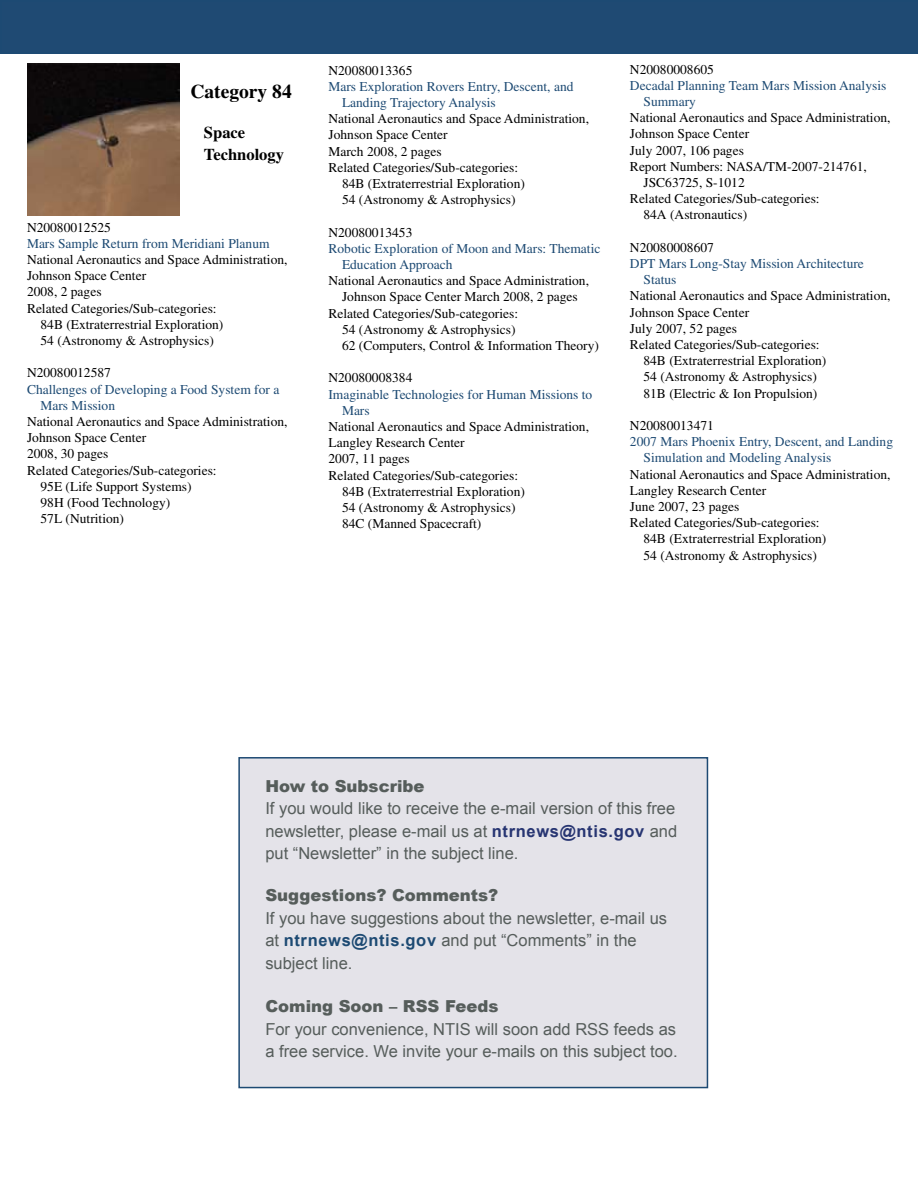
<style>
.page{position:relative;width:918px;height:1188px;background:#fff}
.page>*{position:absolute;margin:0;border:0;box-sizing:border-box;transform-origin:0 0}
.t1{font:700 19.5px "Times";color:#000}
.t2{font:16.5px/22.5px "Arial";color:#565d5b}
.t3{font:900 16.5px "Arial";color:#565d5b}
.t4{font:700 16.5px/21.6px "Times";color:#000}
.t5{font:13.5px "Times";color:#000}
.t6{font:13.5px/16.2px "Times";color:#1d4a73}
.s1{font-weight:700;color:#273572}
.s2{font-weight:700;color:#1d4a73}
</style>
<div class="page">
<div style="left:0;top:0;width:918px;height:54px;background:#1f4a73"></div>
<img style="left:27px;top:64px;width:153px;height:152px">
<div style="left:239px;top:758px;width:468px;height:330px;background:#e4e3e9"></div>
<div style="left:238px;top:757px;width:470px;height:331px;border:2px solid #1d4a73"></div>
<h1 class="t1" style="left:190px;top:80px;width:103px">Category 84</h1>
<p class="t4" style="left:204px;top:121px;width:82px">Space<br>Technology</p>
<p class="t5" style="left:27px;top:220px;width:85px">N20080012525</p>
<p class="t6" style="left:27px;top:235px;width:244px">Mars Sample Return from Meridiani Planum</p>
<p class="t5" style="left:27px;top:252px;width:262px">National Aeronautics and Space Administration,</p>
<p class="t5" style="left:27px;top:268px;width:121px">Johnson Space Center</p>
<p class="t5" style="left:27px;top:284px;width:76px">2008, 2 pages</p>
<p class="t5" style="left:27px;top:301px;width:191px">Related Categories/Sub-categories:</p>
<p class="t5" style="left:40px;top:317px;width:184px">84B (Extraterrestrial Exploration)</p>
<p class="t5" style="left:40px;top:333px;width:175px">54 (Astronomy &amp; Astrophysics)</p>
<p class="t5" style="left:27px;top:365px;width:85px">N20080012587</p>
<p class="t6" style="left:40px;top:381px;width:240px;text-indent:-14px">Challenges of Developing a Food System for a<br>Mars Mission</p>
<p class="t5" style="left:27px;top:414px;width:262px">National Aeronautics and Space Administration,</p>
<p class="t5" style="left:27px;top:430px;width:121px">Johnson Space Center</p>
<p class="t5" style="left:27px;top:446px;width:83px">2008, 30 pages</p>
<p class="t5" style="left:27px;top:463px;width:191px">Related Categories/Sub-categories:</p>
<p class="t5" style="left:40px;top:479px;width:153px">95E (Life Support Systems)</p>
<p class="t5" style="left:40px;top:495px;width:131px">98H (Food Technology)</p>
<p class="t5" style="left:40px;top:511px;width:85px">57L (Nutrition)</p>
<p class="t5" style="left:328px;top:63px;width:85px">N20080013365</p>
<p class="t6" style="left:342px;top:78px;width:233px;text-indent:-14px">Mars Exploration Rovers Entry, Descent, and<br>Landing Trajectory Analysis</p>
<p class="t5" style="left:328px;top:111px;width:262px">National Aeronautics and Space Administration,</p>
<p class="t5" style="left:328px;top:127px;width:121px">Johnson Space Center</p>
<p class="t5" style="left:328px;top:144px;width:115px">March 2008, 2 pages</p>
<p class="t5" style="left:328px;top:160px;width:191px">Related Categories/Sub-categories:</p>
<p class="t5" style="left:342px;top:176px;width:184px">84B (Extraterrestrial Exploration)</p>
<p class="t5" style="left:342px;top:192px;width:175px">54 (Astronomy &amp; Astrophysics)</p>
<p class="t5" style="left:328px;top:225px;width:85px">N20080013453</p>
<p class="t6" style="left:342px;top:240px;width:260px;text-indent:-14px">Robotic Exploration of Moon and Mars: Thematic<br>Education Approach</p>
<p class="t5" style="left:328px;top:273px;width:262px">National Aeronautics and Space Administration,</p>
<p class="t5" style="left:342px;top:289px;width:237px">Johnson Space Center March 2008, 2 pages</p>
<p class="t5" style="left:328px;top:306px;width:191px">Related Categories/Sub-categories:</p>
<p class="t5" style="left:342px;top:322px;width:175px">54 (Astronomy &amp; Astrophysics)</p>
<p class="t5" style="left:342px;top:338px;width:258px">62 (Computers, Control &amp; Information Theory)</p>
<p class="t5" style="left:328px;top:370px;width:85px">N20080008384</p>
<p class="t6" style="left:342px;top:386px;width:252px;text-indent:-14px">Imaginable Technologies for Human Missions to<br>Mars</p>
<p class="t5" style="left:328px;top:419px;width:262px">National Aeronautics and Space Administration,</p>
<p class="t5" style="left:328px;top:435px;width:138px">Langley Research Center</p>
<p class="t5" style="left:328px;top:451px;width:83px">2007, 11 pages</p>
<p class="t5" style="left:328px;top:468px;width:191px">Related Categories/Sub-categories:</p>
<p class="t5" style="left:342px;top:484px;width:184px">84B (Extraterrestrial Exploration)</p>
<p class="t5" style="left:342px;top:500px;width:175px">54 (Astronomy &amp; Astrophysics)</p>
<p class="t5" style="left:342px;top:516px;width:141px">84C (Manned Spacecraft)</p>
<p class="t5" style="left:630px;top:61px;width:85px">N20080008605</p>
<p class="t6" style="left:643px;top:77px;width:244px;text-indent:-14px">Decadal Planning Team Mars Mission Analysis<br>Summary</p>
<p class="t5" style="left:630px;top:110px;width:262px">National Aeronautics and Space Administration,</p>
<p class="t5" style="left:630px;top:126px;width:121px">Johnson Space Center</p>
<p class="t5" style="left:630px;top:142px;width:115px">July 2007, 106 pages</p>
<p class="t5" style="left:630px;top:159px;width:238px">Report Numbers: NASA/TM-2007-214761,</p>
<p class="t5" style="left:643px;top:175px;width:103px">JSC63725, S-1012</p>
<p class="t5" style="left:630px;top:191px;width:191px">Related Categories/Sub-categories:</p>
<p class="t5" style="left:643px;top:207px;width:105px">84A (Astronautics)</p>
<p class="t5" style="left:630px;top:240px;width:85px">N20080008607</p>
<p class="t6" style="left:643px;top:255px;width:222px;text-indent:-14px">DPT Mars Long-Stay Mission Architecture<br>Status</p>
<p class="t5" style="left:630px;top:288px;width:262px">National Aeronautics and Space Administration,</p>
<p class="t5" style="left:630px;top:304px;width:121px">Johnson Space Center</p>
<p class="t5" style="left:630px;top:321px;width:109px">July 2007, 52 pages</p>
<p class="t5" style="left:630px;top:337px;width:191px">Related Categories/Sub-categories:</p>
<p class="t5" style="left:643px;top:353px;width:184px">84B (Extraterrestrial Exploration)</p>
<p class="t5" style="left:643px;top:369px;width:175px">54 (Astronomy &amp; Astrophysics)</p>
<p class="t5" style="left:643px;top:385px;width:175px">81B (Electric &amp; Ion Propulsion)</p>
<p class="t5" style="left:630px;top:418px;width:85px">N20080013471</p>
<p class="t6" style="left:643px;top:433px;width:251px;text-indent:-14px">2007 Mars Phoenix Entry, Descent, and Landing<br>Simulation and Modeling Analysis</p>
<p class="t5" style="left:630px;top:466px;width:262px">National Aeronautics and Space Administration,</p>
<p class="t5" style="left:630px;top:483px;width:138px">Langley Research Center</p>
<p class="t5" style="left:630px;top:499px;width:111px">June 2007, 23 pages</p>
<p class="t5" style="left:630px;top:515px;width:191px">Related Categories/Sub-categories:</p>
<p class="t5" style="left:643px;top:531px;width:184px">84B (Extraterrestrial Exploration)</p>
<p class="t5" style="left:643px;top:547px;width:175px">54 (Astronomy &amp; Astrophysics)</p>
<p class="t3" style="left:265px;top:774px;width:161px">How to Subscribe</p>
<p class="t2" style="left:265px;top:798px;width:413px;text-align:justify">If you would like to receive the e-mail version of this free newsletter, please e-mail us at <span class="s1">ntrnews@ntis.gov</span> and put “Newsletter” in the subject line.</p>
<p class="t3" style="left:265px;top:884px;width:235px">Suggestions? Comments?</p>
<p class="t2" style="left:265px;top:907px;width:403px">If you have suggestions about the newsletter, e-mail us at <span class="s2">ntrnews@ntis.gov</span> and put “Comments” in the subject line.</p>
<p class="t3" style="left:265px;top:995px;width:235px">Coming Soon – RSS Feeds</p>
<p class="t2" style="left:265px;top:1018px;width:414px">For your convenience, NTIS will soon add RSS feeds as a free service. We invite your e-mails on this subject too.</p>
</div>
